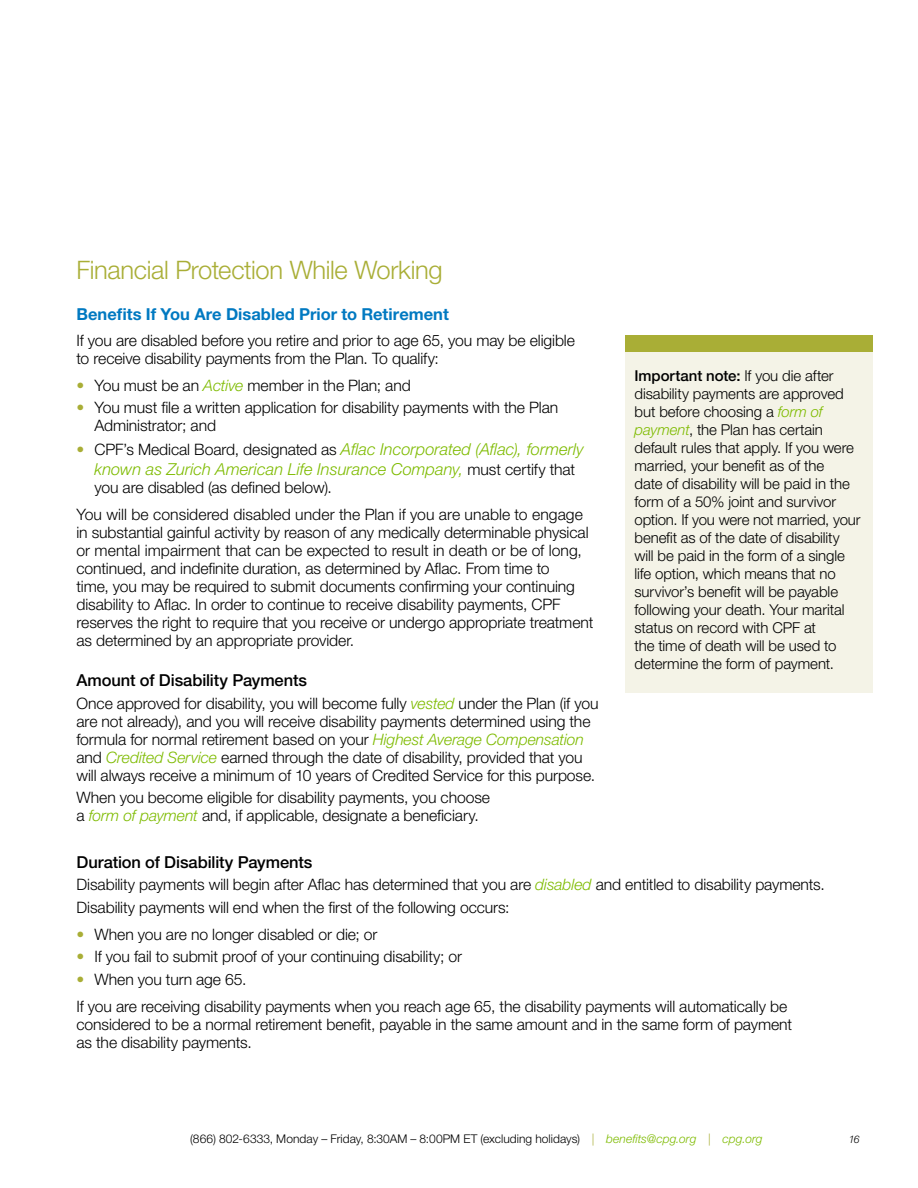
<style>
.page{position:relative;width:918px;height:1188px;background:#fff}
.page>*{position:absolute;margin:0;border:0;box-sizing:border-box;transform-origin:0 0}
.t1{font:300 25.5px "Helvetica Neue LT Std";letter-spacing:-.015em;color:#a9ae36}
.t2{font:italic 300 16.5px/19.5px "Helvetica Neue LT Std";color:#7ebb00;text-align:center}
.t3{font:500 16.5px "Helvetica Neue LT Std";letter-spacing:-.005em;color:#000}
.t4{font:700 16.5px "Helvetica Neue LT Std";color:#0079c1}
.t5{font:300 15.75px/18px "Helvetica Neue LT Std";letter-spacing:-.005em;color:#000}
.t6{font:300 15px/18px "Helvetica Neue LT Std";letter-spacing:-.005em;color:#000}
.t7{font:300 12px "Helvetica Neue LT Std";letter-spacing:.005em;color:#000}
.t8{font:italic 300 10.5px "Helvetica Neue LT Std";color:#000}
.s1{color:#a9ae36}
.s2{font-style:italic;color:#7ebb00}
.s3{font-style:normal;font-size:15.75px;color:#a9ae36}
.s4{font-style:normal;font-size:15.75px;color:#000}
.s5{font-weight:500}
</style>
<div class="page">
<div style="left:626px;top:335px;width:247px;height:18px;background:#a9ae36"></div>
<div style="left:626px;top:353px;width:247px;height:340px;background:#f4f3e7"></div>
<h1 class="t1" style="left:76px;top:254px;width:368px">Financial Protection While Working</h1>
<p class="t4" style="left:76px;top:303px;width:374px">Benefits If You Are Disabled Prior to Retirement</p>
<p class="t5" style="left:76px;top:331px;width:500px">If you are disabled before you retire and prior to age 65, you may be eligible to receive disability payments from the Plan. To qualify:</p>
<p class="t5" style="left:76px;top:376px;width:336px"><span class="s1">•</span> You must be an <span class="s2">Active</span> member in the Plan; and</p>
<p class="t5" style="left:95px;top:398px;width:465px;text-indent:-18px"><span class="s1">•</span> You must file a written application for disability payments with the Plan<br>Administrator; and</p>
<p class="t2" style="left:76px;top:439px;width:509px"><span class="s3">•</span> <span class="s4">CPF’s Medical Board, designated as</span> Aflac Incorporated (Aflac), formerly known as Zurich American Life Insurance Company, <span class="s4">must certify that</span></p>
<p class="t5" style="left:76px;top:473px;width:508px;line-height:27px;text-indent:18px">you are disabled (as defined below).<br>You will be considered disabled under the Plan if you are unable to engage</p>
<p class="t5" style="left:76px;top:523px;width:518px">in substantial gainful activity by reason of any medically determinable physical or mental impairment that can be expected to result in death or be of long, continued, and indefinite duration, as determined by Aflac. From time to<br>time, you may be required to submit documents confirming your continuing disability to Aflac. In order to continue to receive disability payments, CPF reserves the right to require that you receive or undergo appropriate treatment as determined by an appropriate provider.</p>
<p class="t3" style="left:76px;top:671px;width:232px">Amount of Disability Payments</p>
<p class="t5" style="left:76px;top:694px;width:524px">Once approved for disability, you will become fully <span class="s2">vested</span> under the Plan (if you are not already), and you will receive disability payments determined using the formula for normal retirement based on your <span class="s2">Highest Average Compensation </span>and <span class="s2">Credited Service</span> earned through the date of disability, provided that you will always receive a minimum of 10 years of Credited Service for this purpose.</p>
<p class="t5" style="left:76px;top:788px;width:415px">When you become eligible for disability payments, you choose a <span class="s2">form of payment</span> and, if applicable, designate a beneficiary.</p>
<p class="t6" style="left:634px;top:367px;width:228px"><span class="s5">Important note:</span> If you die after disability payments are approved but before choosing a <span class="s2">form of payment</span>, the Plan has certain default rules that apply. If you were married, your benefit as of the<br>date of disability will be paid in the form of a 50% joint and survivor option. If you were not married, your benefit as of the date of disability will be paid in the form of a single life option, which means that no survivor’s benefit will be payable following your death. Your marital status on record with CPF at<br>the time of death will be used to determine the form of payment.</p>
<p class="t3" style="left:76px;top:852px;width:237px">Duration of Disability Payments</p>
<p class="t5" style="left:76px;top:873px;width:747px;line-height:22.5px">Disability payments will begin after Aflac has determined that you are <span class="s2">disabled</span> and entitled to disability payments.<br>Disability payments will end when the first of the following occurs:</p>
<p class="t5" style="left:76px;top:925px;width:303px"><span class="s1">•</span> When you are no longer disabled or die; or</p>
<p class="t5" style="left:76px;top:947px;width:387px"><span class="s1">•</span> If you fail to submit proof of your continuing disability; or</p>
<p class="t5" style="left:76px;top:965px;width:712px;line-height:27px"><span class="s1">•</span> When you turn age 65.<br>If you are receiving disability payments when you reach age 65, the disability payments will automatically be</p>
<p class="t5" style="left:76px;top:1015px;width:717px">considered to be a normal retirement benefit, payable in the same amount and in the same form of payment as the disability payments.</p>
<p class="t7" style="left:190px;top:1131px;width:574px">(866) 802-6333, Monday – Friday, 8:30AM – 8:00PM ET (excluding holidays) <span class="s1">|</span> <span class="s2">benefits@cpg.org</span> <span class="s1">|</span> <span class="s2">cpg.org</span></p>
<p class="t8" style="left:849px;top:1133px;width:13px">16</p>
</div>
